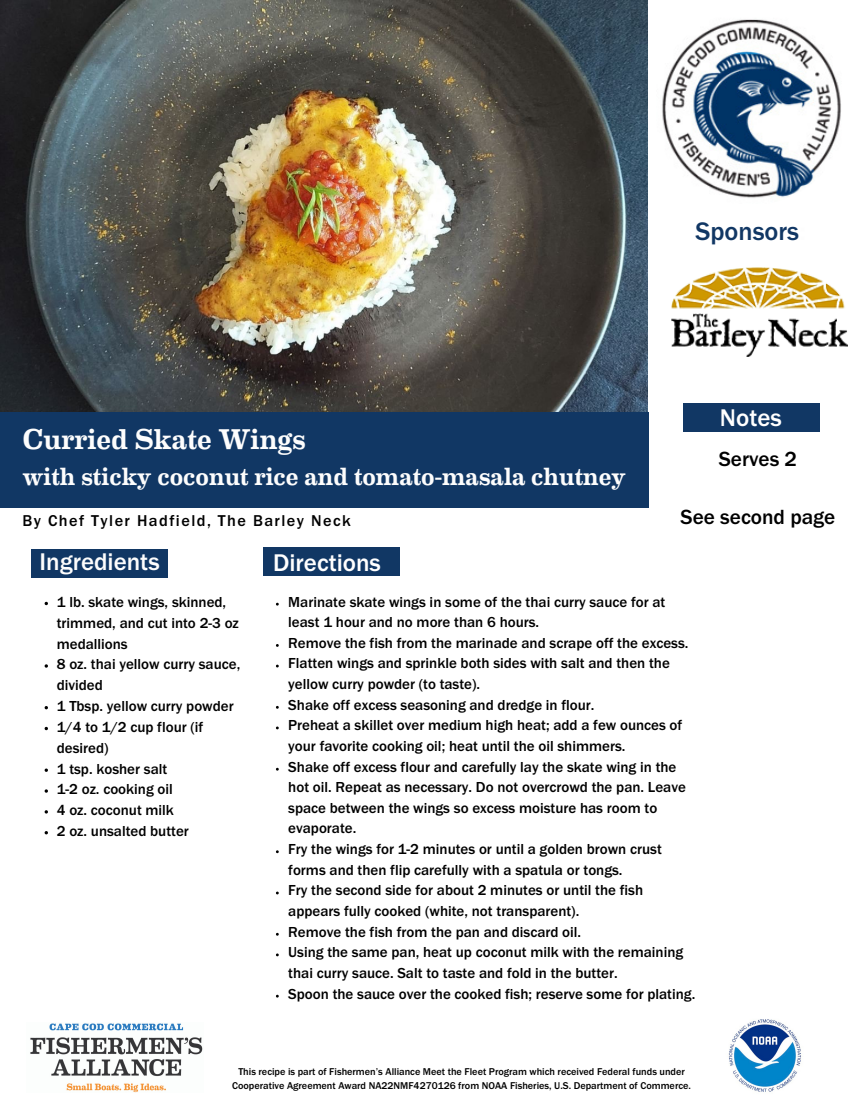
<style>
.page{position:relative;width:859px;height:1116px;background:#fff}
.page>*{position:absolute;margin:0;border:0;box-sizing:border-box;transform-origin:0 0}
.t1{font:500 28.75px "Eames Century Modern";color:#fdfdfd}
.t2{font:500 26.25px "Franklin Gothic URW";color:#113764}
.t3{font:500 25px "Eames Century Modern";color:#fdfdfd}
.t4{font:500 25px "Franklin Gothic URW";color:#fff}
.t5{font:500 25px "Franklin Gothic URW";color:#fdfdfd}
.t6{font:500 21.25px "Franklin Gothic URW";color:#000}
.t7{font:500 16.25px "Franklin Gothic URW";letter-spacing:.09em;color:#000}
.t8{font:500 15px/20.6px "Franklin Gothic URW";color:#000}
.t9{font:500 10.25px/13.6px "Franklin Gothic URW";color:#000;text-align:center}
.s1{color:#fdfdfd}
</style>
<div class="page">
<img style="left:0;top:0;width:648px;height:412px">
<div style="left:0;top:412px;width:648px;height:96px;background:#113764"></div>
<img style="left:654px;top:11px;width:194px;height:194px;border-radius:50%">
<div style="left:682px;top:403px;width:137px;height:28px;background:#113764"></div>
<img style="left:30px;top:1023px;width:173px;height:69px">
<img style="left:728px;top:1019px;width:73px;height:73px">
<img style="left:671px;top:268px;width:177px;height:88px">
<svg style="left:45px;top:768px;width:3px;height:4px"></svg>
<div style="left:31px;top:549px;width:137px;height:28px;background:#113764"></div>
<div style="left:263px;top:547px;width:137px;height:29px;background:#113764"></div>
<p class="t2" style="left:695px;top:222px;width:111px">Sponsors<span class="s1">:</span></p>
<p class="t1" style="left:23px;top:425px;width:285px">Curried Skate Wings</p>
<p class="t3" style="left:23px;top:465px;width:605px">with sticky coconut rice and tomato-masala chutney</p>
<p class="t7" style="left:23px;top:515px;width:330px">By Chef Tyler Hadfield, The Barley Neck</p>
<p class="t5" style="left:40px;top:553px;width:122px">Ingredients</p>
<p class="t4" style="left:273px;top:554px;width:109px">Directions</p>
<p class="t4" style="left:720px;top:409px;width:63px">Notes</p>
<p class="t6" style="left:719px;top:452px;width:80px">Serves 2</p>
<p class="t6" style="left:680px;top:510px;width:156px">See second page</p>
<p class="t8" style="left:57px;top:594px;width:184px">1 lb. skate wings, skinned, trimmed, and cut into 2-3 oz medallions</p>
<p class="t8" style="left:57px;top:656px;width:185px">8 oz. thai yellow curry sauce, divided</p>
<p class="t8" style="left:57px;top:698px;width:178px">1 Tbsp. yellow curry powder</p>
<p class="t8" style="left:57px;top:719px;width:148px">1/4 to 1/2 cup flour (if desired)</p>
<p class="t8" style="left:57px;top:760px;width:112px">1 tsp. kosher salt</p>
<p class="t8" style="left:57px;top:781px;width:117px">1-2 oz. cooking oil</p>
<p class="t8" style="left:57px;top:802px;width:119px">4 oz. coconut milk</p>
<p class="t8" style="left:57px;top:823px;width:134px">2 oz. unsalted butter</p>
<p class="t8" style="left:288px;top:593px;width:379px">Marinate skate wings in some of the thai curry sauce for at least 1 hour and no more than 6 hours.</p>
<p class="t8" style="left:288px;top:635px;width:402px">Remove the fish from the marinade and scrape off the excess.</p>
<p class="t8" style="left:288px;top:655px;width:383px">Flatten wings and sprinkle both sides with salt and then the yellow curry powder (to taste).</p>
<p class="t8" style="left:288px;top:697px;width:308px">Shake off excess seasoning and dredge in flour.</p>
<p class="t8" style="left:288px;top:717px;width:395px">Preheat a skillet over medium high heat; add a few ounces of your favorite cooking oil; heat until the oil shimmers.</p>
<p class="t8" style="left:288px;top:758px;width:399px">Shake off excess flour and carefully lay the skate wing in the hot oil. Repeat as necessary. Do not overcrowd the pan. Leave space between the wings so excess moisture has room to evaporate.</p>
<p class="t8" style="left:288px;top:841px;width:375px">Fry the wings for 1-2 minutes or until a golden brown crust forms and then flip carefully with a spatula or tongs.</p>
<p class="t8" style="left:288px;top:882px;width:356px">Fry the second side for about 2 minutes or until the fish appears fully cooked (white, not transparent).</p>
<p class="t8" style="left:288px;top:923px;width:294px">Remove the fish from the pan and discard oil.</p>
<p class="t8" style="left:288px;top:944px;width:396px">Using the same pan, heat up coconut milk with the remaining thai curry sauce. Salt to taste and fold in the butter.</p>
<p class="t8" style="left:288px;top:985px;width:408px">Spoon the sauce over the cooked fish; reserve some for plating.</p>
<p class="t9" style="left:232px;top:1066px;width:460px">This recipe is part of Fishermen’s Alliance Meet the Fleet Program which received Federal funds under<br>Cooperative Agreement Award NA22NMF4270126 from NOAA Fisheries, U.S. Department of Commerce.</p>
</div>
